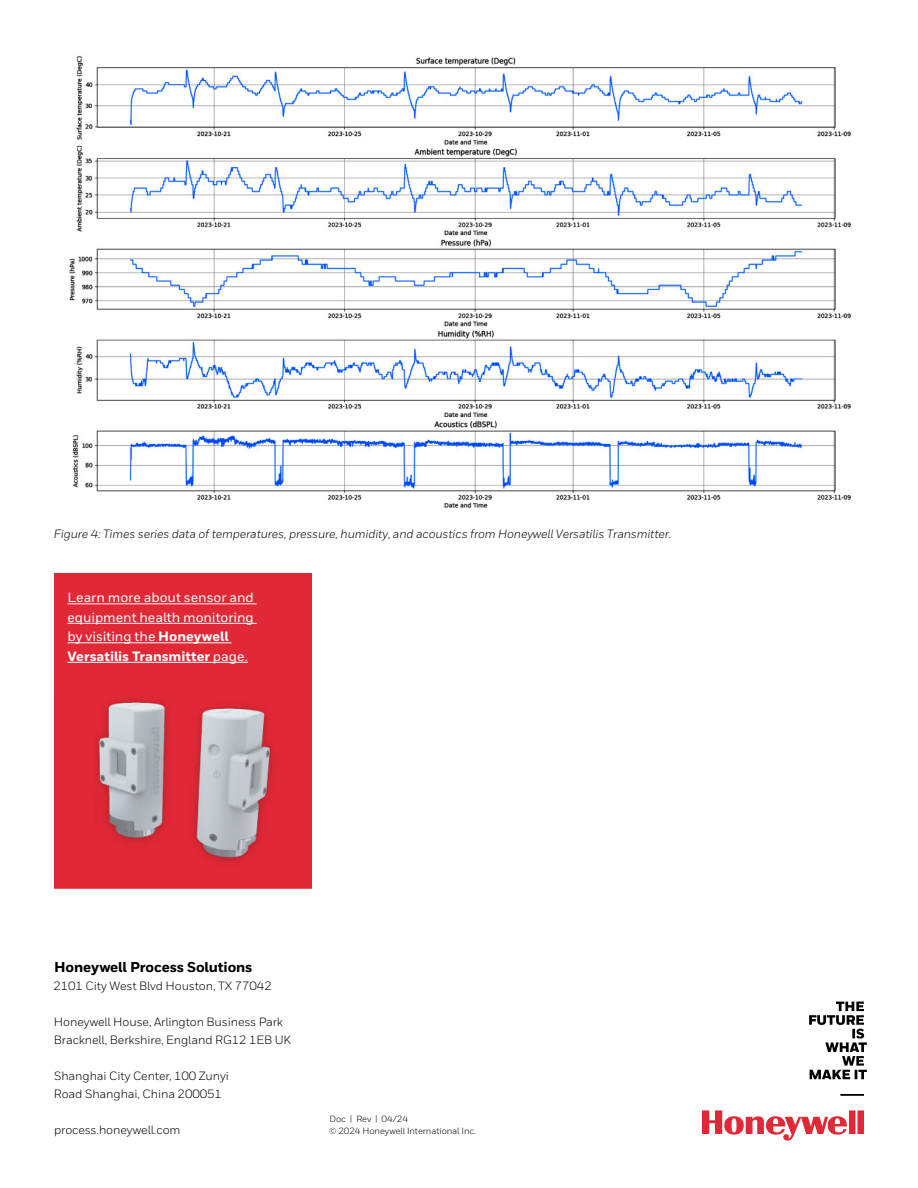
<style>
.page{position:relative;width:918px;height:1188px;background:#fff}
.page>*{position:absolute;margin:0;border:0;box-sizing:border-box;transform-origin:0 0}
.t1{font:800 14.25px "Honeywell Sans";letter-spacing:-.01em;color:#000}
.t2{font:500 13.5px/19.5px "Honeywell Sans";color:#fff}
.t3{font:12px/18px "Honeywell Sans";letter-spacing:-.01em;color:#000}
.t4{font:italic 12px "Honeywell Sans";letter-spacing:-.01em;color:#000}
.t5{font:9px/12px "Honeywell Sans";letter-spacing:-.01em;color:#000}
.s1{font-weight:800}
</style>
<div class="page">
<svg style="left:702px;top:1110px;width:162px;height:31px"></svg>
<svg style="left:809px;top:1002px;width:58px;height:94px"></svg>
<img style="left:69px;top:56px;width:782px;height:452px">
<div style="left:54px;top:573px;width:258px;height:315px;background:#e02836"></div>
<hr style="left:68px;top:603px;width:189px;height:1px;background:#fff">
<hr style="left:68px;top:623px;width:189px;height:1px;background:#fff">
<hr style="left:68px;top:642px;width:164px;height:1px;background:#fff">
<hr style="left:68px;top:662px;width:180px;height:1px;background:#fff">
<img style="left:95px;top:700px;width:178px;height:162px">
<p class="t4" style="left:54px;top:527px;width:619px">Figure 4: Times series data of temperatures, pressure, humidity, and acoustics from Honeywell Versatilis Transmitter.</p>
<p class="t2" style="left:68px;top:588px;width:188px">Learn more about sensor and equipment health monitoring by visiting the <span class="s1">Honeywell<br>Versatilis Transmitter</span> page.</p>
<p class="t1" style="left:54px;top:958px;width:200px">Honeywell Process Solutions</p>
<p class="t3" style="left:53px;top:977px;width:220px">2101 City West Blvd Houston, TX 77042</p>
<p class="t3" style="left:54px;top:1013px;width:239px">Honeywell House, Arlington Business Park<br>Bracknell, Berkshire, England RG12 1EB UK</p>
<p class="t3" style="left:54px;top:1067px;width:176px">Shanghai City Center, 100 Zunyi<br>Road Shanghai, China 200051</p>
<p class="t3" style="left:54px;top:1121px;width:128px">process.honeywell.com</p>
<p class="t5" style="left:329px;top:1113px;width:149px">Doc | Rev | 04/24<br>© 2024 Honeywell International Inc.</p>
</div>
